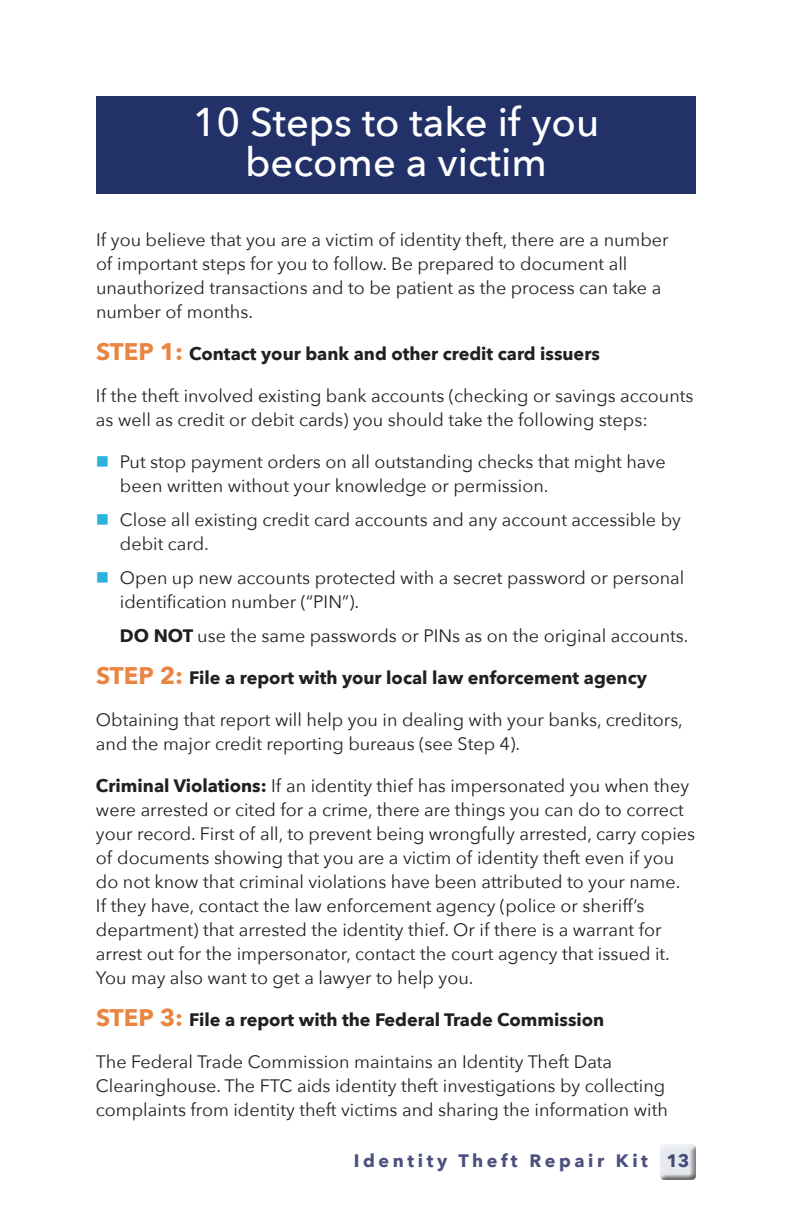
<style>
.page{position:relative;width:792px;height:1224px;background:#fff}
.page>*{position:absolute;margin:0;border:0;box-sizing:border-box;transform-origin:0 0}
.t1{font:500 40px/40px "Avenir Next";color:#fff;text-align:center}
.t2{font:18px/24px "Avenir Next";color:#231f20}
.t3{font:700 18px "Avenir Next";color:#231f20}
.t4{font:700 18px "Avenir Next";letter-spacing:.2em;color:#4b507d}
.s1{font-size:24px;color:#ea8541}
.s2{color:#29b3dc}
.s3{font-weight:700}
.s4{color:#434b79}
</style>
<div class="page">
<div style="left:96px;top:96px;width:600px;height:98px;background:#223268"></div>
<div style="left:660px;top:1143px;width:43px;height:40px;background:#231f20;opacity:.6"></div>
<h1 class="t1" style="left:193px;top:102px;width:408px">10 Steps to take if you become a victim</h1>
<p class="t2" style="left:96px;top:227px;width:574px">If you believe that you are a victim of identity theft, there are a number of important steps for you to follow. Be prepared to document all unauthorized transactions and to be patient as the process can take a number of months.</p>
<p class="t3" style="left:96px;top:342px;width:505px"><span class="s1">STEP 1:</span> Contact your bank and other credit card issuers</p>
<p class="t2" style="left:96px;top:383px;width:599px">If the theft involved existing bank accounts (checking or savings accounts as well as credit or debit cards) you should take the following steps:</p>
<p class="t2" style="left:120px;top:449px;width:547px;text-indent:-24px"><span class="s2">■</span> Put stop payment orders on all outstanding checks that might have been written without your knowledge or permission.</p>
<p class="t2" style="left:120px;top:507px;width:563px;text-indent:-24px"><span class="s2">■</span> Close all existing credit card accounts and any account accessible by debit card.</p>
<p class="t2" style="left:120px;top:565px;width:566px;text-indent:-24px"><span class="s2">■</span> Open up new accounts protected with a secret password or personal identification number (“PIN”).</p>
<p class="t2" style="left:120px;top:623px;width:570px"><span class="s3">DO NOT</span> use the same passwords or PINs as on the original accounts.</p>
<p class="t3" style="left:96px;top:666px;width:552px"><span class="s1">STEP 2:</span> File a report with your local law enforcement agency</p>
<p class="t2" style="left:96px;top:707px;width:589px">Obtaining that report will help you in dealing with your banks, creditors, and the major credit reporting bureaus (see Step 4).</p>
<p class="t2" style="left:96px;top:773px;width:601px"><span class="s3">Criminal Violations:</span> If an identity thief has impersonated you when they were arrested or cited for a crime, there are things you can do to correct your record. First of all, to prevent being wrongfully arrested, carry copies of documents showing that you are a victim of identity theft even if you do not know that criminal violations have been attributed to your name.<br>If they have, contact the law enforcement agency (police or sheriff’s department) that arrested the identity thief. Or if there is a warrant for arrest out for the impersonator, contact the court agency that issued it.<br>You may also want to get a lawyer to help you.</p>
<p class="t3" style="left:96px;top:1008px;width:510px"><span class="s1">STEP 3:</span> File a report with the Federal Trade Commission</p>
<p class="t2" style="left:96px;top:1049px;width:573px">The Federal Trade Commission maintains an Identity Theft Data<br>Clearinghouse. The FTC aids identity theft investigations by collecting complaints from identity theft victims and sharing the information with</p>
<p class="t4" style="left:354px;top:1150px;width:337px">Identity Theft Repair Kit <span class="s4">13</span></p>
</div>
